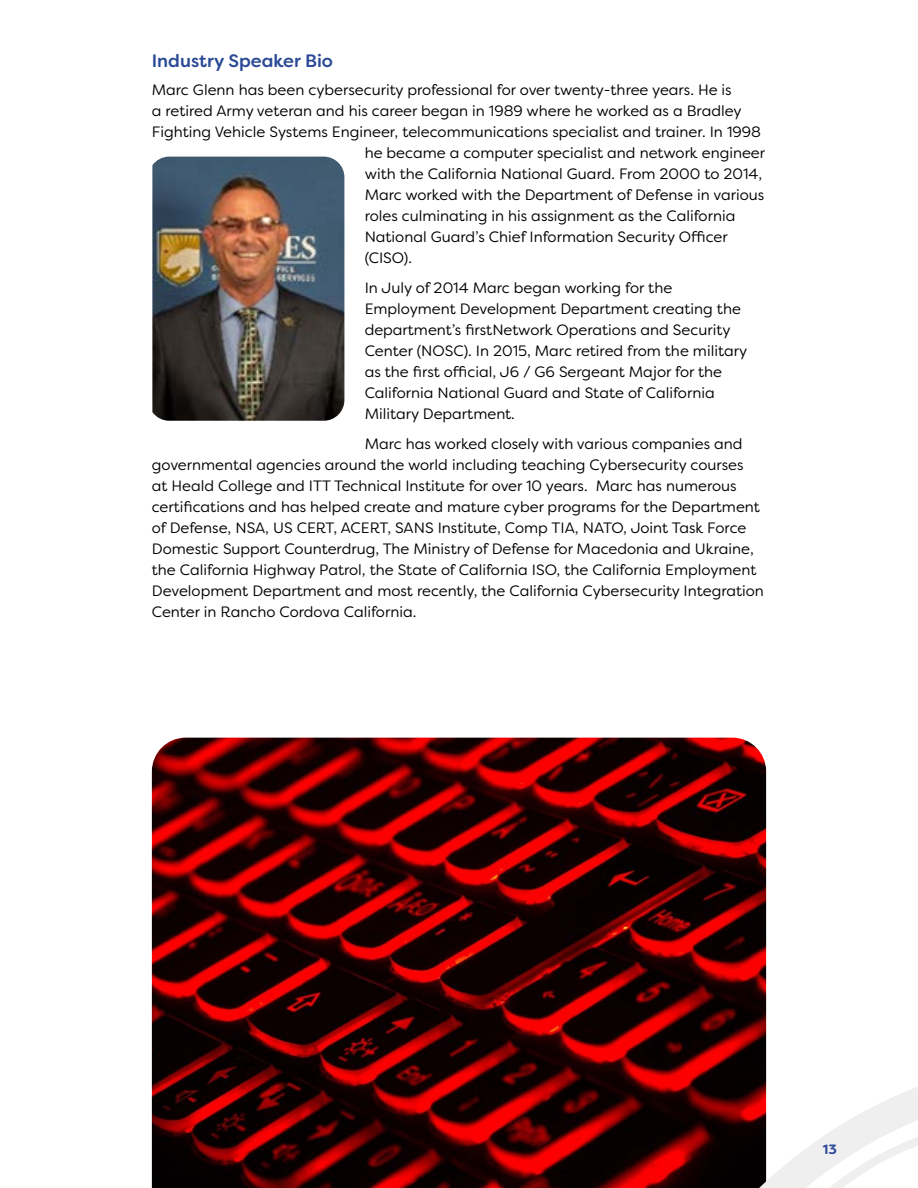
<style>
.page{position:relative;width:918px;height:1188px;background:#fff}
.page>*{position:absolute;margin:0;border:0;box-sizing:border-box;transform-origin:0 0}
.t1{font:500 18px "Filson Soft";color:#2a4996}
.t2{font:15px/21px "Filson Soft";color:#000}
.t3{font:700 13.5px "Filson Soft";color:#2a4996}
</style>
<div class="page">
<img style="left:152px;top:157px;width:192px;height:264px">
<img style="left:152px;top:738px;width:614px;height:450px">
<svg style="left:741px;top:1071px;width:177px;height:117px"></svg>
<p class="t1" style="left:152px;top:49px;width:183px">Industry Speaker Bio</p>
<p class="t2" style="left:152px;top:79px;width:581px">Marc Glenn has been cybersecurity professional for over twenty-three years. He is</p>
<p class="t2" style="left:152px;top:100px;width:591px">a retired Army veteran and his career began in 1989 where he worked as a Bradley</p>
<p class="t2" style="left:152px;top:121px;width:611px">Fighting Vehicle Systems Engineer, telecommunications specialist and trainer. In 1998</p>
<p class="t2" style="left:365px;top:142px;width:402px">he became a computer specialist and network engineer</p>
<p class="t2" style="left:365px;top:163px;width:399px">with the California National Guard. From 2000 to 2014,</p>
<p class="t2" style="left:365px;top:184px;width:401px">Marc worked with the Department of Defense in various</p>
<p class="t2" style="left:365px;top:205px;width:372px">roles culminating in his assignment as the California</p>
<p class="t2" style="left:365px;top:226px;width:364px">National Guard’s Chief Information Security Officer</p>
<p class="t2" style="left:365px;top:247px;width:49px">(CISO).</p>
<p class="t2" style="left:365px;top:277px;width:384px">In July of 2014 Marc began working for the Employment Development Department creating the department’s firstNetwork Operations and Security Center (NOSC). In 2015, Marc retired from the military as the first official, J6 / G6 Sergeant Major for the California National Guard and State of California Military Department.</p>
<p class="t2" style="left:152px;top:433px;width:614px;text-indent:213px">Marc has worked closely with various companies and governmental agencies around the world including teaching Cybersecurity courses<br>at Heald College and ITT Technical Institute for over 10 years. Marc has numerous certifications and has helped create and mature cyber programs for the Department of Defense, NSA, US CERT, ACERT, SANS Institute, Comp TIA, NATO, Joint Task Force Domestic Support Counterdrug, The Ministry of Defense for Macedonia and Ukraine, the California Highway Patrol, the State of California ISO, the California Employment Development Department and most recently, the California Cybersecurity Integration Center in Rancho Cordova California.</p>
<p class="t3" style="left:823px;top:1140px;width:16px">13</p>
</div>
